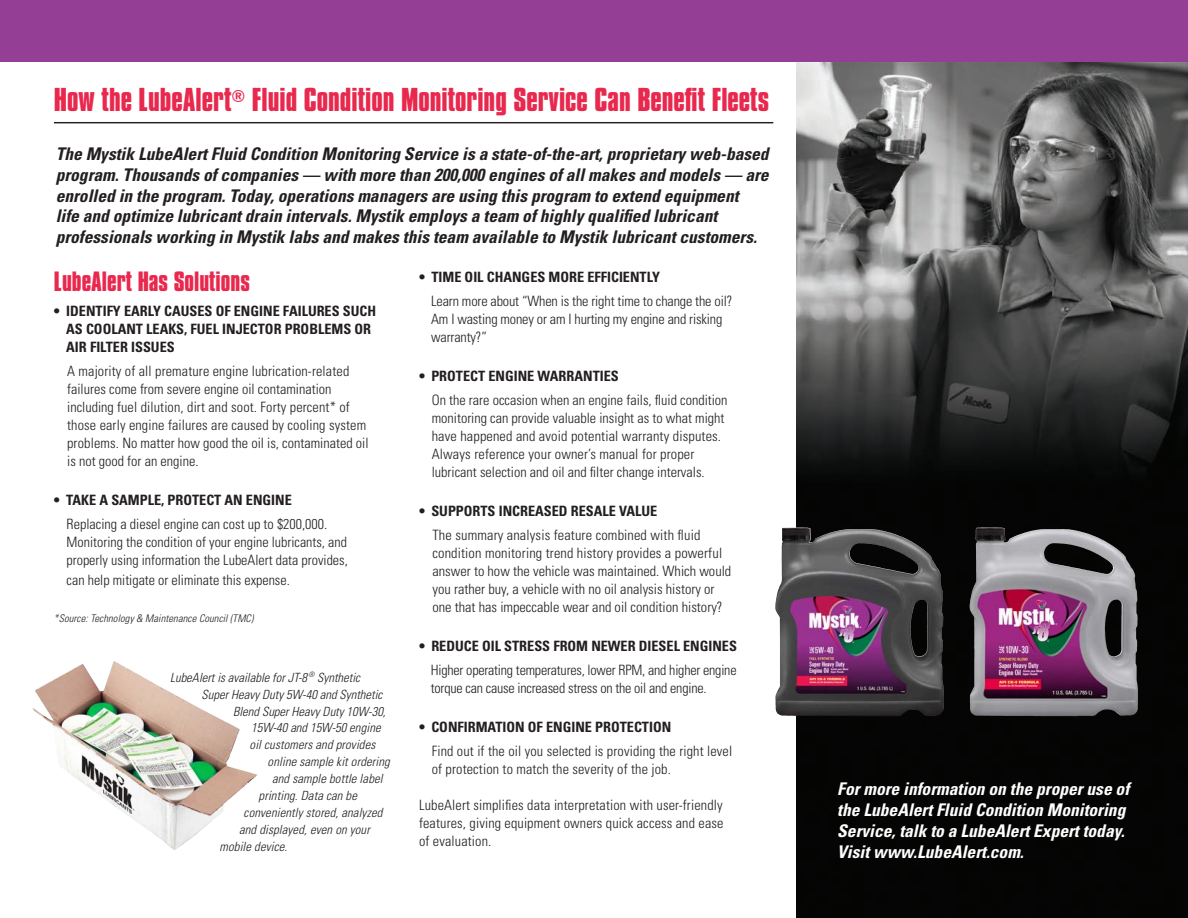
<style>
.page{position:relative;width:1188px;height:918px;background:#fff}
.page>*{position:absolute;margin:0;border:0;box-sizing:border-box;transform-origin:0 0}
.t1{font:700 28.5px "Compacta BT";color:#e9284e}
.t2{font:700 24px "Compacta BT";color:#e9284e}
.t3{font:italic 700 condensed 17.4px/20.9px "Univers LT Std";color:#231f20}
.t4{font:italic 700 condensed 17.4px/20.9px "Univers LT Std";color:#fff}
.t5{font:300 condensed 14.25px/18px "Univers LT Std";color:#231f20}
.t6{font:700 condensed 14.25px/18px "Univers LT Std";color:#231f20}
.t7{font:italic 300 condensed 12.75px "Univers LT Std";letter-spacing:.01em;color:#231f20}
.t8{font:italic 300 condensed 10.5px "Univers LT Std";letter-spacing:.01em;color:#231f20}
</style>
<div class="page">
<img style="left:796px;top:62px;width:392px;height:856px">
<hr style="left:54px;top:122px;width:719px;height:1px;background:#231f20">
<img style="left:33px;top:661px;width:224px;height:189px">
<div style="left:0;top:0;width:1188px;height:62px;background:#953e95"></div>
<img style="left:775px;top:527px;width:169px;height:189px">
<img style="left:970px;top:527px;width:168px;height:189px">
<p class="t1" style="left:54px;top:83px;width:717px">How the LubeAlert<sup>®</sup> Fluid Condition Monitoring Service Can Benefit Fleets</p>
<p class="t3" style="left:56px;top:143px;width:715px">The Mystik LubeAlert Fluid Condition Monitoring Service is a state-of-the-art, proprietary web-based program. Thousands of companies — with more than 200,000 engines of all makes and models — are enrolled in the program. Today, operations managers are using this program to extend equipment<br>life and optimize lubricant drain intervals. Mystik employs a team of highly qualified lubricant professionals working in Mystik labs and makes this team available to Mystik lubricant customers.</p>
<p class="t6" style="left:419px;top:268px;width:242px">• TIME OIL CHANGES MORE EFFICIENTLY</p>
<p class="t5" style="left:431px;top:292px;width:303px">Learn more about “When is the right time to change the oil?<br>Am I wasting money or am I hurting my engine and risking warranty?”</p>
<p class="t6" style="left:419px;top:367px;width:201px">• PROTECT ENGINE WARRANTIES</p>
<p class="t5" style="left:432px;top:391px;width:297px">On the rare occasion when an engine fails, fluid condition monitoring can provide valuable insight as to what might have happened and avoid potential warranty disputes.<br>Always reference your owner’s manual for proper lubricant selection and oil and filter change intervals.</p>
<p class="t6" style="left:419px;top:502px;width:240px">• SUPPORTS INCREASED RESALE VALUE</p>
<p class="t5" style="left:432px;top:526px;width:300px">The summary analysis feature combined with fluid condition monitoring trend history provides a powerful answer to how the vehicle was maintained. Which would you rather buy, a vehicle with no oil analysis history or one that has impeccable wear and oil condition history?</p>
<p class="t6" style="left:419px;top:637px;width:319px">• REDUCE OIL STRESS FROM NEWER DIESEL ENGINES</p>
<p class="t5" style="left:431px;top:661px;width:307px">Higher operating temperatures, lower RPM, and higher engine torque can cause increased stress on the oil and engine.</p>
<p class="t6" style="left:419px;top:718px;width:254px">• CONFIRMATION OF ENGINE PROTECTION</p>
<p class="t5" style="left:432px;top:742px;width:302px">Find out if the oil you selected is providing the right level of protection to match the severity of the job.</p>
<p class="t5" style="left:419px;top:796px;width:306px;text-align:justify">LubeAlert simplifies data interpretation with user-friendly features, giving equipment owners quick access and ease of evaluation.</p>
<p class="t2" style="left:54px;top:267px;width:197px">LubeAlert Has Solutions</p>
<p class="t6" style="left:66px;top:301px;width:311px;text-indent:-12px">• IDENTIFY EARLY CAUSES OF ENGINE FAILURES SUCH<br>AS COOLANT LEAKS, FUEL INJECTOR PROBLEMS OR<br>AIR FILTER ISSUES</p>
<p class="t5" style="left:67px;top:362px;width:303px">A majority of all premature engine lubrication-related failures come from severe engine oil contamination including fuel dilution, dirt and soot. Forty percent* of those early engine failures are caused by cooling system problems. No matter how good the oil is, contaminated oil is not good for an engine.</p>
<p class="t6" style="left:54px;top:490px;width:239px">• TAKE A SAMPLE, PROTECT AN ENGINE</p>
<p class="t5" style="left:67px;top:515px;width:283px">Replacing a diesel engine can cost up to $200,000.<br>Monitoring the condition of your engine lubricants, and properly using information the LubeAlert data provides,</p>
<p class="t5" style="left:67px;top:571px;width:225px">can help mitigate or eliminate this expense.</p>
<p class="t8" style="left:54px;top:612px;width:201px">*Source: Technology &amp; Maintenance Council (TMC)</p>
<p class="t7" style="left:170px;top:670px;width:192px">LubeAlert is available for JT-8 <sup>®</sup> Synthetic</p>
<p class="t7" style="left:202px;top:686px;width:182px">Super Heavy Duty 5W-40 and Synthetic</p>
<p class="t7" style="left:233px;top:703px;width:154px">Blend Super Heavy Duty 10W-30,</p>
<p class="t7" style="left:251px;top:720px;width:131px">15W-40 and 15W-50 engine</p>
<p class="t7" style="left:250px;top:737px;width:127px">oil customers and provides</p>
<p class="t7" style="left:268px;top:754px;width:124px">online sample kit ordering</p>
<p class="t7" style="left:272px;top:771px;width:112px">and sample bottle label</p>
<p class="t7" style="left:259px;top:788px;width:100px">printing. Data can be</p>
<p class="t7" style="left:244px;top:805px;width:140px">conveniently stored, analyzed</p>
<p class="t7" style="left:239px;top:822px;width:132px">and displayed, even on your</p>
<p class="t7" style="left:220px;top:839px;width:69px">mobile device.</p>
<p class="t4" style="left:837px;top:778px;width:293px">For more information on the proper use of the LubeAlert Fluid Condition Monitoring Service, talk to a LubeAlert Expert today.<br>Visit www.LubeAlert.com.</p>
</div>
